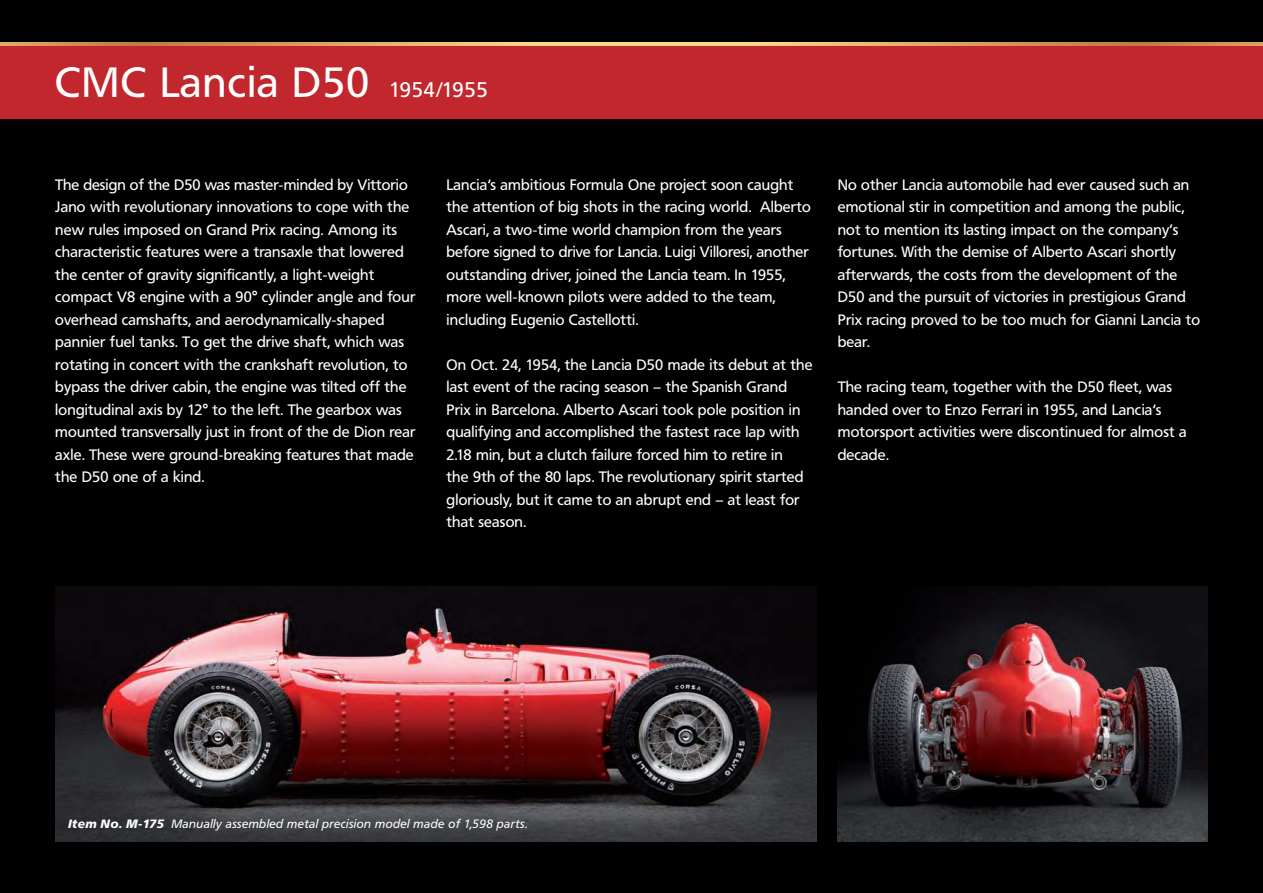
<style>
.page{position:relative;width:1263px;height:893px;background:#000}
.page>*{position:absolute;margin:0;border:0;box-sizing:border-box;transform-origin:0 0}
.t1{font:42px "Frutiger BQ";letter-spacing:.03em;color:#fff}
.t2{font:15px/22.5px "Frutiger BQ";letter-spacing:.01em;color:#fff}
.t3{font:italic 12px "Frutiger BQ";letter-spacing:.03em;color:#fff}
.s1{font-size:21px}
.s2{font-weight:900}
</style>
<div class="page">
<img style="left:0;top:43px;width:1263px;height:4px">
<div style="left:0;top:47px;width:1263px;height:72px;background:#c1272d"></div>
<img style="left:55px;top:587px;width:761px;height:255px">
<img style="left:838px;top:587px;width:370px;height:255px">
<h1 class="t1" style="left:55px;top:65px;width:434px">CMC Lancia D50 <span class="s1">1954/1955</span></h1>
<p class="t2" style="left:55px;top:174px;width:362px">The design of the D50 was master-minded by Vittorio Jano with revolutionary innovations to cope with the new rules imposed on Grand Prix racing. Among its characteristic features were a transaxle that lowered the center of gravity significantly, a light-weight compact V8 engine with a 90° cylinder angle and four overhead camshafts, and aerodynamically-shaped pannier fuel tanks. To get the drive shaft, which was rotating in concert with the crankshaft revolution, to bypass the driver cabin, the engine was tilted off the longitudinal axis by 12° to the left. The gearbox was mounted transversally just in front of the de Dion rear axle. These were ground-breaking features that made the D50 one of a kind.</p>
<p class="t2" style="left:838px;top:174px;width:364px">No other Lancia automobile had ever caused such an emotional stir in competition and among the public, not to mention its lasting impact on the company’s fortunes. With the demise of Alberto Ascari shortly afterwards, the costs from the development of the D50 and the pursuit of victories in prestigious Grand Prix racing proved to be too much for Gianni Lancia to bear.</p>
<p class="t2" style="left:446px;top:174px;width:366px">Lancia‘s ambitious Formula One project soon caught the attention of big shots in the racing world. Alberto Ascari, a two-time world champion from the years before signed to drive for Lancia. Luigi Villoresi, another outstanding driver, joined the Lancia team. In 1955, more well-known pilots were added to the team, including Eugenio Castellotti.</p>
<p class="t2" style="left:446px;top:354px;width:368px">On Oct. 24, 1954, the Lancia D50 made its debut at the last event of the racing season – the Spanish Grand Prix in Barcelona. Alberto Ascari took pole position in qualifying and accomplished the fastest race lap with 2.18 min, but a clutch failure forced him to retire in<br>the 9th of the 80 laps. The revolutionary spirit started gloriously, but it came to an abrupt end – at least for that season.</p>
<p class="t2" style="left:838px;top:377px;width:350px">The racing team, together with the D50 fleet, was handed over to Enzo Ferrari in 1955, and Lancia‘s motorsport activities were discontinued for almost a decade.</p>
<p class="t3" style="left:68px;top:818px;width:461px"><span class="s2">Item No. M-175</span> Manually assembled metal precision model made of 1,598 parts.</p>
</div>
